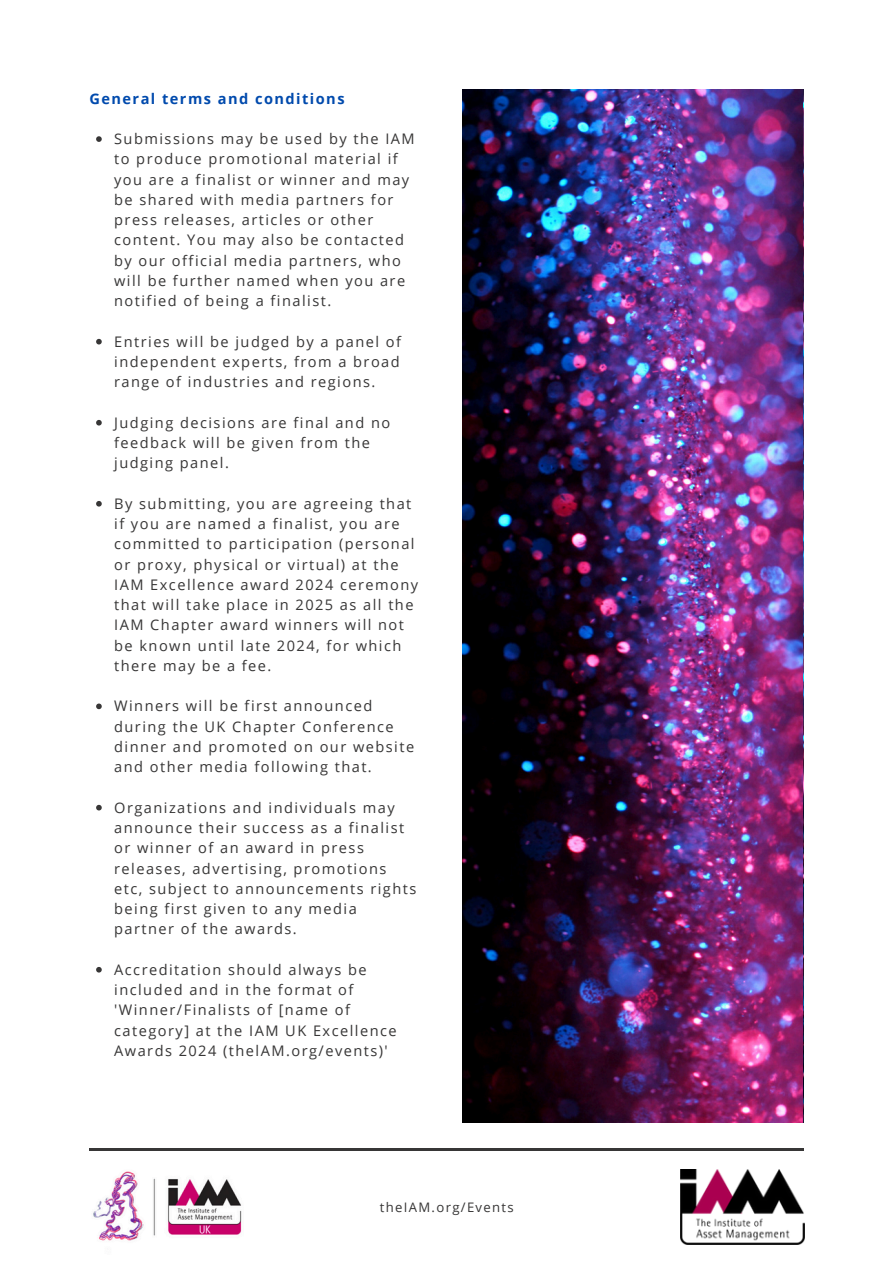
<style>
.page{position:relative;width:894px;height:1264px;background:#fff}
.page>*{position:absolute;margin:0;border:0;box-sizing:border-box;transform-origin:0 0}
.t1{font:14.55px/20.2px "Open Sans";letter-spacing:.1em;color:#373636}
.t2{font:700 14.55px "Open Sans";letter-spacing:.1em;color:#004aad}
.t3{font:13.2px "Open Sans";letter-spacing:.1em;color:#373636}
</style>
<div class="page">
<hr style="left:89px;top:1148px;width:715px;height:2px;background:#373636">
<img style="left:680px;top:1169px;width:124px;height:75px">
<img style="left:462px;top:89px;width:340px;height:1033px">
<svg style="left:96px;top:136px;width:6px;height:6px"></svg>
<svg style="left:96px;top:339px;width:6px;height:5px"></svg>
<svg style="left:96px;top:420px;width:6px;height:5px"></svg>
<svg style="left:96px;top:501px;width:6px;height:5px"></svg>
<svg style="left:96px;top:703px;width:6px;height:6px"></svg>
<svg style="left:96px;top:804px;width:6px;height:6px"></svg>
<svg style="left:96px;top:967px;width:6px;height:5px"></svg>
<img style="left:93px;top:1171px;width:149px;height:70px">
<p class="t2" style="left:89px;top:88px;width:257px">General terms and conditions</p>
<p class="t1" style="left:114px;top:128px;width:302px">Submissions may be used by the IAM to produce promotional material if you are a finalist or winner and may be shared with media partners for press releases, articles or other content. You may also be contacted by our official media partners, who will be further named when you are notified of being a finalist.</p>
<p class="t1" style="left:114px;top:331px;width:288px;text-align:justify">Entries will be judged by a panel of independent experts, from a broad range of industries and regions.</p>
<p class="t1" style="left:114px;top:412px;width:277px">Judging decisions are final and no feedback will be given from the judging panel.</p>
<p class="t1" style="left:114px;top:493px;width:305px">By submitting, you are agreeing that if you are named a finalist, you are committed to participation (personal or proxy, physical or virtual) at the IAM Excellence award 2024 ceremony that will take place in 2025 as all the IAM Chapter award winners will not be known until late 2024, for which there may be a fee.</p>
<p class="t1" style="left:114px;top:695px;width:301px">Winners will be first announced during the UK Chapter Conference dinner and promoted on our website and other media following that.</p>
<p class="t1" style="left:114px;top:797px;width:303px">Organizations and individuals may announce their success as a finalist or winner of an award in press releases, advertising, promotions etc, subject to announcements rights being first given to any media partner of the awards.</p>
<p class="t1" style="left:114px;top:959px;width:284px">Accreditation should always be included and in the format of 'Winner/Finalists of [name of category] at the IAM UK Excellence<br>Awards 2024 (thelAM.org/events)'</p>
<h1 class="t3" style="left:379px;top:1197px;width:135px">theIAM.org/Events</h1>
</div>
